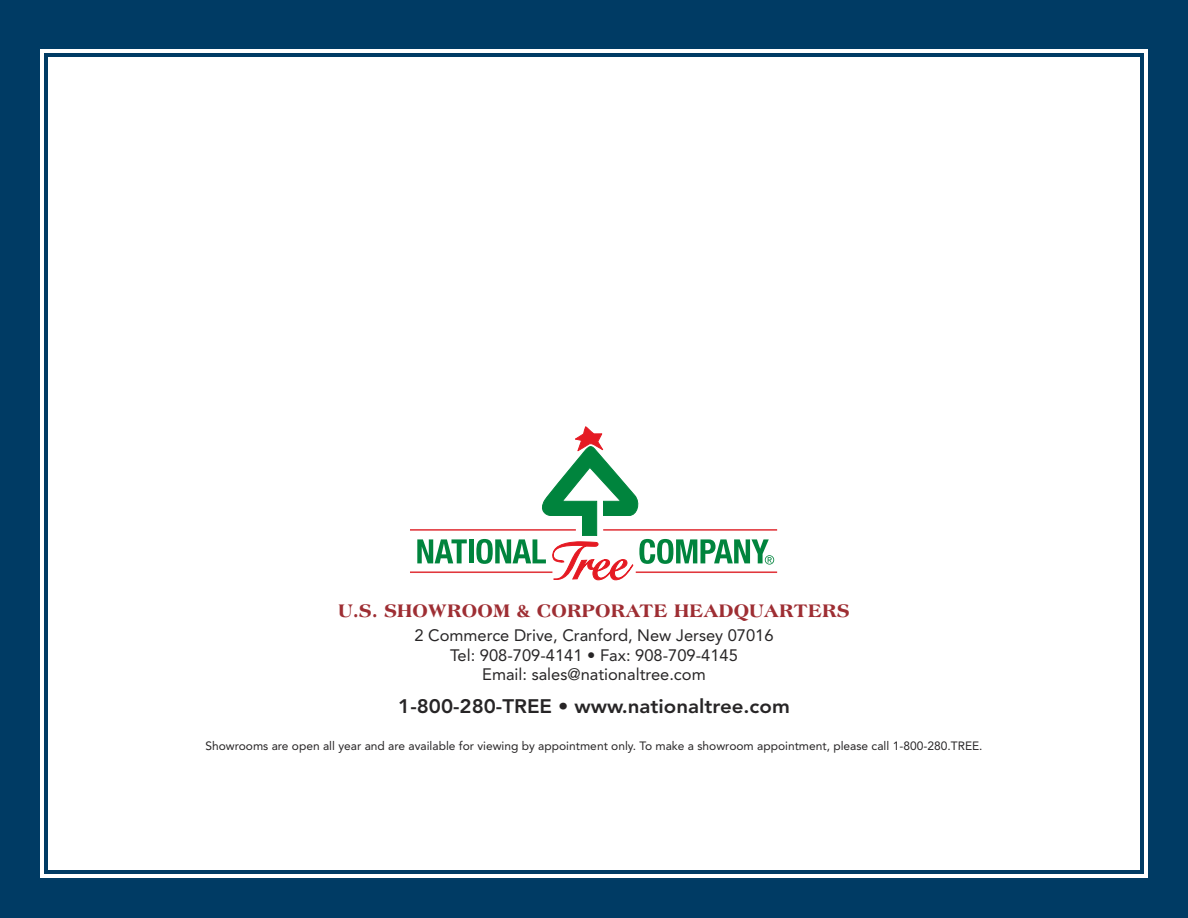
<style>
.page{position:relative;width:1188px;height:918px;background:#003b64}
.page>*{position:absolute;margin:0;border:0;box-sizing:border-box;transform-origin:0 0}
.t1{font:800 19.5px "Avenir";color:#272526;scale:1.05 1}
.t2{font:800 19.5px "Americana";letter-spacing:.015em;color:#9e2e33;scale:.95 1}
.t3{font:16.5px/19.5px "Avenir";color:#272526;text-align:center}
.t4{font:12px "Avenir";color:#272526}
</style>
<div class="page">
<div style="left:48px;top:57px;width:1092px;height:813px;background:#fff"></div>
<div style="left:36px;top:45px;width:1116px;height:837px;border:4px solid #003b64"></div>
<svg style="left:417px;top:539px;width:50px;height:24px"></svg>
<div style="left:469px;top:539px;width:5px;height:24px;background:#00843d"></div>
<svg style="left:476px;top:426px;width:298px;height:154px"></svg>
<hr style="left:410px;top:529px;width:166px;height:2px;background:#e1373d">
<hr style="left:603px;top:529px;width:174px;height:2px;background:#e1373d">
<hr style="left:410px;top:571px;width:142px;height:2px;background:#e1373d">
<hr style="left:636px;top:571px;width:141px;height:2px;background:#e1373d">
<h1 class="t2" style="left:338px;top:605px;width:539px">U.S. SHOWROOM &amp; CORPORATE HEADQUARTERS</h1>
<h2 class="t3" style="left:414px;top:625px;width:361px">2 Commerce Drive, Cranford, New Jersey 07016<br>Tel: 908-709-4141 • Fax: 908-709-4145<br>Email: sales@nationaltree.com</h2>
<h1 class="t1" style="left:398px;top:691px;width:374px">1-800-280-TREE • www.nationaltree.com</h1>
<p class="t4" style="left:205px;top:736px;width:779px">Showrooms are open all year and are available for viewing by appointment only. To make a showroom appointment, please call 1-800-280.TREE.</p>
</div>
